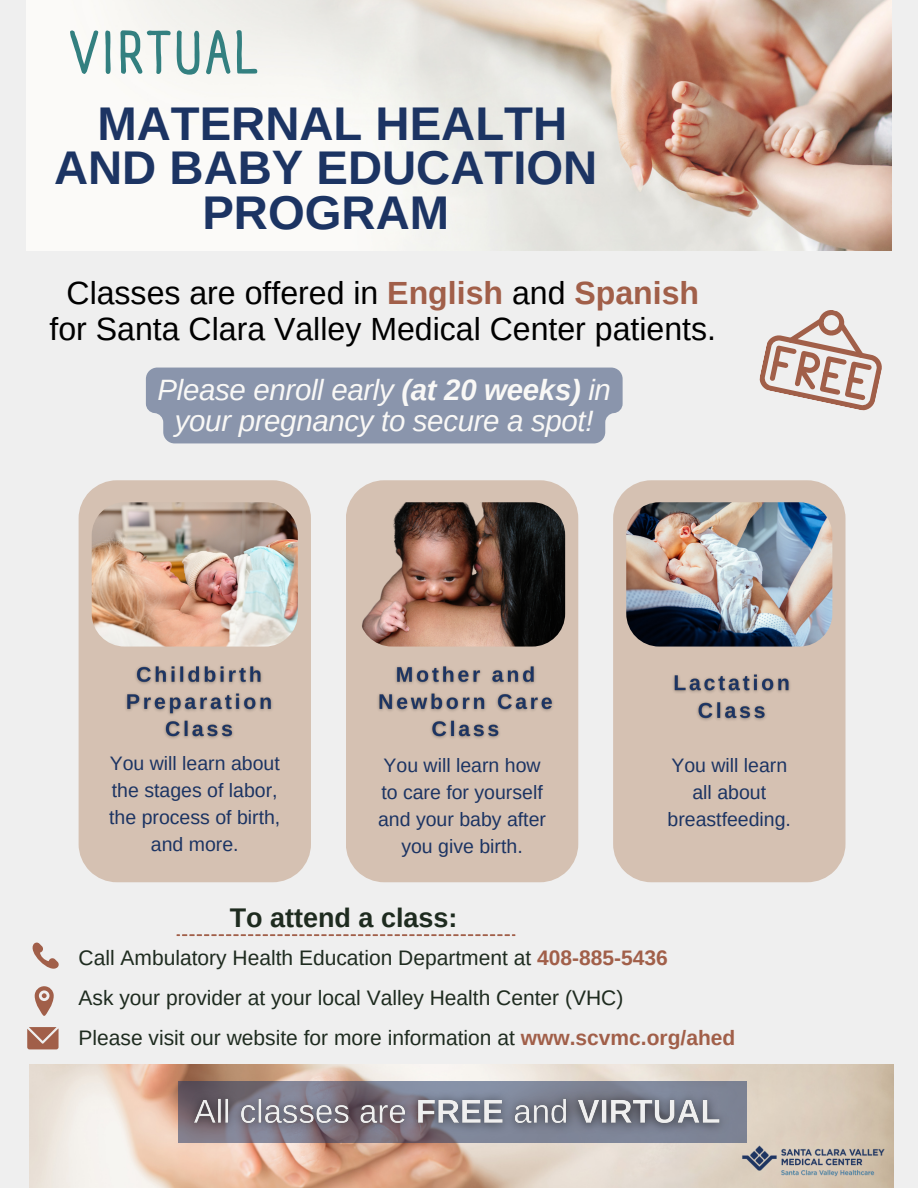
<style>
.page{position:relative;width:918px;height:1188px;background:#efefef}
.page>*{position:absolute;margin:0;border:0;box-sizing:border-box;transform-origin:0 0}
.t1{font:700 60px "A Day Without Sun Text";letter-spacing:.055em;color:#338080}
.t2{font:700 47.25px/44.7px "Arimo";color:#1c3463;text-align:center}
.t3{font:32.1px/36px "Arimo";color:#000;text-align:center}
.t4{font:italic 29.4px/30.3px "Arimo";letter-spacing:-.01em;color:#f9f8f6;text-align:center}
.t5{font:700 27px "Arimo";color:#1e2b1f}
.t6{font:21px "Arimo";color:#1e2b1f}
.t7{font:19.5px/27px "Arimo";color:#1c3463;text-align:center}
.s1{font-weight:700;color:#a15f49}
.s2{font-weight:700}
</style>
<div class="page">
<img style="left:26px;top:0;width:865px;height:251px">
<svg style="left:32px;top:942px;width:27px;height:27px"></svg>
<svg style="left:35px;top:986px;width:19px;height:29px"></svg>
<svg style="left:27px;top:1027px;width:32px;height:22px"></svg>
<img style="left:30px;top:1065px;width:864px;height:123px">
<svg style="left:759px;top:310px;width:123px;height:101px"></svg>
<svg style="left:176px;top:934px;width:339px;height:2px"></svg>
<div style="left:346px;top:480px;width:232px;height:402px;background:#d5c1b2"></div>
<div style="left:613px;top:480px;width:233px;height:402px;background:#d5c1b2"></div>
<div style="left:79px;top:480px;width:232px;height:402px;background:#d5c1b2"></div>
<img style="left:92px;top:502px;width:206px;height:144px;border-radius:33px">
<img style="left:359px;top:502px;width:206px;height:145px;border-radius:33px">
<img style="left:626px;top:502px;width:206px;height:145px;border-radius:33px">
<img style="left:122px;top:660px;width:157px;height:84px">
<img style="left:374px;top:660px;width:185px;height:84px">
<img style="left:668px;top:669px;width:128px;height:56px">
<svg style="left:178px;top:1081px;width:568px;height:62px;background:#7c7d8e"></svg>
<img style="left:179px;top:1084px;width:558px;height:57px">
<div style="left:146px;top:368px;width:477px;height:75px;background:#8a95ac"></div>
<img style="left:737px;top:1139px;width:157px;height:45px">
<p class="t1" style="left:71px;top:16px;width:188px">VIRTUAL</p>
<p class="t2" style="left:54px;top:101px;width:545px">MATERNAL HEALTH<br>AND BABY EDUCATION<br>PROGRAM</p>
<p class="t3" style="left:50px;top:275px;width:668px">Classes are offered in <span class="s1">English</span> and <span class="s1">Spanish </span>for Santa Clara Valley Medical Center patients.</p>
<p class="t4" style="left:158px;top:375px;width:455px">Please enroll early <span class="s2">(at 20 weeks)</span> in your pregnancy to secure a spot!</p>
<p class="t7" style="left:109px;top:750px;width:173px">You will learn about the stages of labor, the process of birth, and more.</p>
<p class="t7" style="left:378px;top:751px;width:169px">You will learn how to care for yourself and your baby after you give birth.</p>
<p class="t7" style="left:668px;top:751px;width:125px">You will learn all about breastfeeding.</p>
<p class="t5" style="left:230px;top:902px;width:229px">To attend a class:</p>
<p class="t6" style="left:79px;top:946px;width:591px">Call Ambulatory Health Education Department at <span class="s1">408-885-5436</span></p>
<p class="t6" style="left:79px;top:986px;width:546px">Ask your provider at your local Valley Health Center (VHC)</p>
<h4 class="t6" style="left:79px;top:1026px;width:658px">Please visit our website for more information at <span class="s1">www.scvmc.org/ahed</span></h4>
</div>
